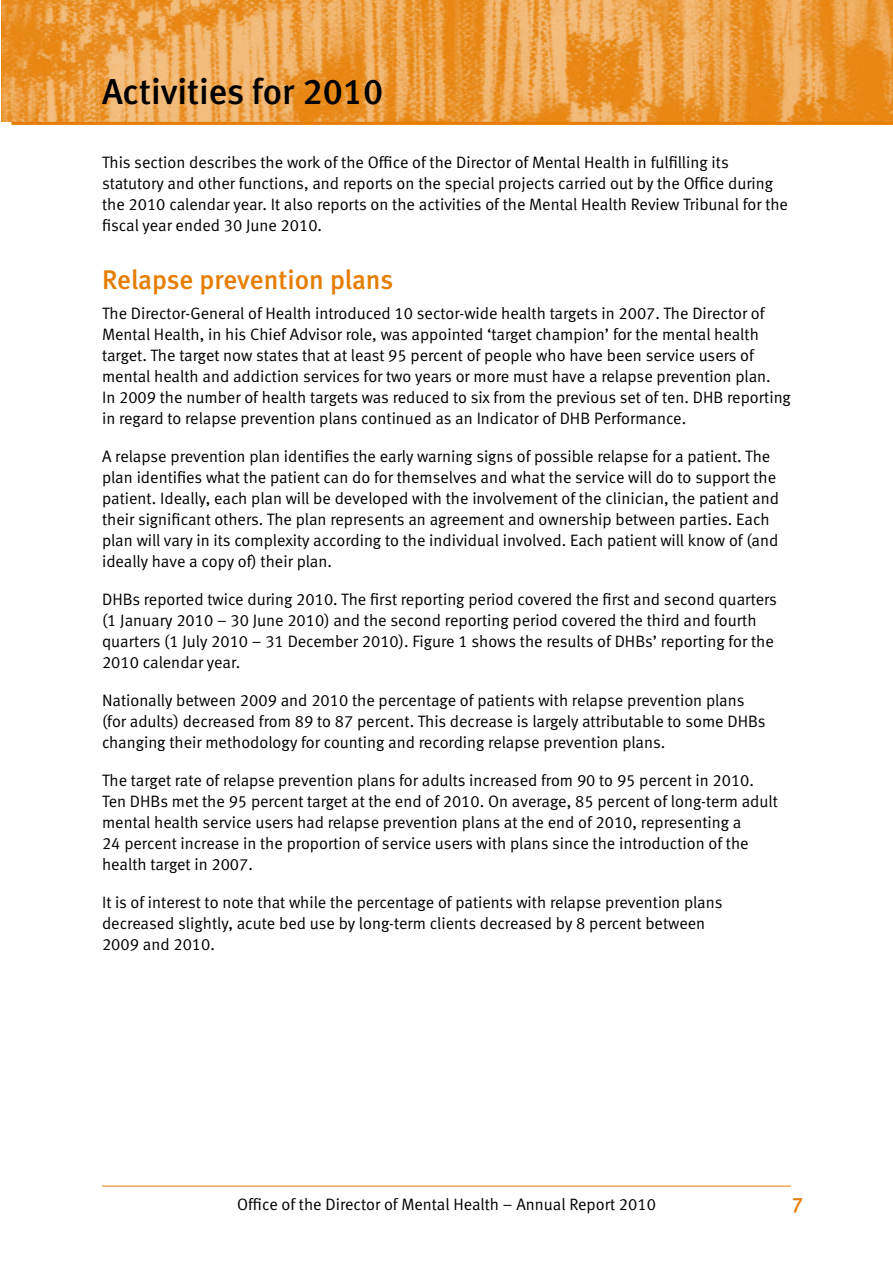
<style>
.page{position:relative;width:893px;height:1263px;background:#fff}
.page>*{position:absolute;margin:0;border:0;box-sizing:border-box;transform-origin:0 0}
.t1{font:36px "Meta Medium LF";color:#000}
.t2{font:27px "Meta Medium LF";color:#e67d00}
.t3{font:21px "Meta Medium LF";color:#e67d00}
.t4{font:16.5px/21px "Meta Normal LF";color:#000}
</style>
<div class="page">
<hr style="left:102px;top:1186px;width:689px;height:1px;background:#e67d00">
<img style="left:2px;top:0;width:891px;height:122px">
<hr style="left:11px;top:122px;width:882px;height:3px;background:#e67d00">
<h1 class="t1" style="left:102px;top:71px;width:283px">Activities for 2010</h1>
<p class="t4" style="left:102px;top:151px;width:687px">This section describes the work of the Office of the Director of Mental Health in fulfilling its statutory and other functions, and reports on the special projects carried out by the Office during the 2010 calendar year. It also reports on the activities of the Mental Health Review Tribunal for the fiscal year ended 30 June 2010.</p>
<h2 class="t2" style="left:102px;top:264px;width:293px">Relapse prevention plans</h2>
<p class="t4" style="left:102px;top:302px;width:690px">The Director-General of Health introduced 10 sector-wide health targets in 2007. The Director of Mental Health, in his Chief Advisor role, was appointed ‘target champion’ for the mental health target. The target now states that at least 95 percent of people who have been service users of mental health and addiction services for two years or more must have a relapse prevention plan.<br>In 2009 the number of health targets was reduced to six from the previous set of ten. DHB reporting in regard to relapse prevention plans continued as an Indicator of DHB Performance.</p>
<p class="t4" style="left:102px;top:445px;width:679px">A relapse prevention plan identifies the early warning signs of possible relapse for a patient. The plan identifies what the patient can do for themselves and what the service will do to support the patient. Ideally, each plan will be developed with the involvement of the clinician, the patient and their significant others. The plan represents an agreement and ownership between parties. Each plan will vary in its complexity according to the individual involved. Each patient will know of (and ideally have a copy of) their plan.</p>
<p class="t4" style="left:102px;top:588px;width:676px">DHBs reported twice during 2010. The first reporting period covered the first and second quarters (1 January 2010 – 30 June 2010) and the second reporting period covered the third and fourth quarters (1 July 2010 – 31 December 2010). Figure 1 shows the results of DHBs’ reporting for the 2010 calendar year.</p>
<p class="t4" style="left:102px;top:689px;width:665px">Nationally between 2009 and 2010 the percentage of patients with relapse prevention plans (for adults) decreased from 89 to 87 percent. This decrease is largely attributable to some DHBs changing their methodology for counting and recording relapse prevention plans.</p>
<p class="t4" style="left:102px;top:769px;width:677px">The target rate of relapse prevention plans for adults increased from 90 to 95 percent in 2010.<br>Ten DHBs met the 95 percent target at the end of 2010. On average, 85 percent of long-term adult mental health service users had relapse prevention plans at the end of 2010, representing a<br>24 percent increase in the proportion of service users with plans since the introduction of the health target in 2007.</p>
<p class="t4" style="left:102px;top:892px;width:622px">It is of interest to note that while the percentage of patients with relapse prevention plans decreased slightly, acute bed use by long-term clients decreased by 8 percent between<br>2009 and 2010.</p>
<p class="t4" style="left:237px;top:1193px;width:420px">Office of the Director of Mental Health – Annual Report 2010</p>
<p class="t3" style="left:791px;top:1192px;width:13px">7</p>
</div>
